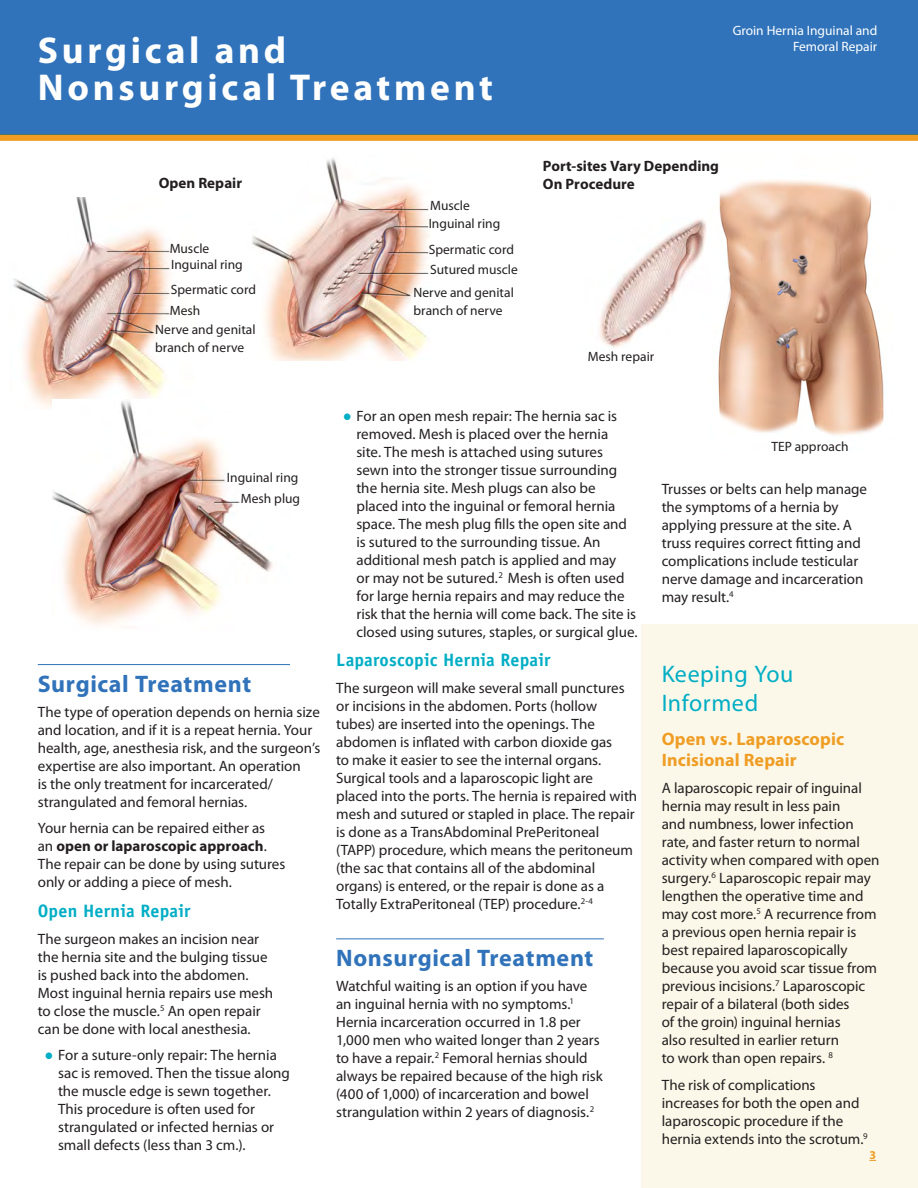
<style>
.page{position:relative;width:918px;height:1188px;background:#fff}
.page>*{position:absolute;margin:0;border:0;box-sizing:border-box;transform-origin:0 0}
.t1{font:700 37.5px/37.5px "Myriad Pro";letter-spacing:.1em;color:#fff}
.t2{font:700 24px "Myriad Pro";letter-spacing:.025em;color:#3073ba}
.t3{font:24px/28.5px "Myriad Pro";letter-spacing:.02em;color:#00aec5}
.t4{font:700 18px "Officina Sans Std";letter-spacing:.01em;color:#00aec5}
.t5{font:700 18px/21px "Myriad Pro";letter-spacing:.005em;color:#f09d24}
.t6{font:15px/18px "Myriad Pro";letter-spacing:-.005em;color:#231f20}
.t7{font:700 15px/18px "Myriad Pro";letter-spacing:.005em;color:#231f20}
.t8{font:13.5px/21px "Myriad Pro";color:#231f20}
.t9{font:13.5px/16.2px "Myriad Pro";color:#fff;text-align:right}
.t10{font:700 12px "Myriad Pro";color:#f09d24}
.s1{font-weight:700}
.s2{font-family:"Century Schoolbook";color:#00aec5}
</style>
<div class="page">
<div style="left:642px;top:624px;width:276px;height:564px;background:#fbf8e9"></div>
<hr style="left:38px;top:664px;width:252px;height:1px;background:#3073ba">
<div style="left:0;top:0;width:918px;height:135px;background:#3073ba"></div>
<img style="left:13px;top:197px;width:157px;height:211px">
<img style="left:53px;top:400px;width:220px;height:226px">
<img style="left:252px;top:158px;width:178px;height:202px">
<hr style="left:336px;top:938px;width:268px;height:1px;background:#3073ba">
<img style="left:718px;top:180px;width:166px;height:256px">
<img style="left:599px;top:219px;width:108px;height:129px">
<div style="left:0;top:135px;width:918px;height:6px;background:#f09d24"></div>
<svg style="left:0;top:134px;width:918px;height:1px"></svg>
<p class="t1" style="left:38px;top:30px;width:457px">Surgical and<br>Nonsurgical Treatment</p>
<p class="t9" style="left:733px;top:22px;width:146px">Groin Hernia Inguinal and<br>Femoral Repair</p>
<p class="t7" style="left:159px;top:174px;width:85px">Open Repair</p>
<p class="t8" style="left:170px;top:240px;width:75px;line-height:16.5px">Muscle<br>Inguinal ring</p>
<p class="t8" style="left:170px;top:279px;width:88px">Spermatic cord<br>Mesh</p>
<p class="t8" style="left:155px;top:321px;width:102px;line-height:18px">Nerve and genital branch of nerve</p>
<p class="t8" style="left:429px;top:196px;width:73px;line-height:17.7px">Muscle<br>Inguinal ring</p>
<p class="t8" style="left:429px;top:238px;width:91px">Spermatic cord<br>Sutured muscle</p>
<p class="t8" style="left:413px;top:283px;width:102px;line-height:18px">Nerve and genital branch of nerve</p>
<p class="t7" style="left:543px;top:156px;width:178px">Port-sites Vary Depending<br>On Procedure</p>
<p class="t8" style="left:588px;top:346px;width:68px">Mesh repair</p>
<p class="t8" style="left:227px;top:467px;width:75px;text-align:right">Inguinal ring<br>Mesh plug</p>
<p class="t2" style="left:38px;top:668px;width:215px">Surgical Treatment</p>
<p class="t6" style="left:38px;top:702px;width:284px">The type of operation depends on hernia size and location, and if it is a repeat hernia. Your health, age, anesthesia risk, and the surgeon’s expertise are also important. An operation<br>is the only treatment for incarcerated/ strangulated and femoral hernias.</p>
<p class="t6" style="left:38px;top:819px;width:249px">Your hernia can be repaired either as<br>an <span class="s1">open or laparoscopic approach</span>.<br>The repair can be done by using sutures only or adding a piece of mesh.</p>
<p class="t4" style="left:38px;top:900px;width:154px">Open Hernia Repair</p>
<p class="t6" style="left:38px;top:929px;width:237px">The surgeon makes an incision near the hernia site and the bulging tissue is pushed back into the abdomen.<br>Most inguinal hernia repairs use mesh to close the muscle.<sup>5</sup> An open repair can be done with local anesthesia.</p>
<p class="t6" style="left:58px;top:1046px;width:233px;text-indent:-14px"><span class="s2">●</span> For a suture-only repair: The hernia sac is removed. Then the tissue along the muscle edge is sewn together.<br>This procedure is often used for strangulated or infected hernias or small defects (less than 3 cm.).</p>
<p class="t6" style="left:356px;top:406px;width:283px;text-indent:-14px"><span class="s2">●</span> For an open mesh repair: The hernia sac is removed. Mesh is placed over the hernia<br>site. The mesh is attached using sutures sewn into the stronger tissue surrounding the hernia site. Mesh plugs can also be placed into the inguinal or femoral hernia space. The mesh plug fills the open site and is sutured to the surrounding tissue. An additional mesh patch is applied and may<br>or may not be sutured.<sup>2</sup> Mesh is often used for large hernia repairs and may reduce the risk that the hernia will come back. The site is closed using sutures, staples, or surgical glue.</p>
<p class="t4" style="left:336px;top:649px;width:216px">Laparoscopic Hernia Repair</p>
<p class="t6" style="left:336px;top:679px;width:303px">The surgeon will make several small punctures or incisions in the abdomen. Ports (hollow tubes) are inserted into the openings. The abdomen is inflated with carbon dioxide gas<br>to make it easier to see the internal organs.<br>Surgical tools and a laparoscopic light are placed into the ports. The hernia is repaired with mesh and sutured or stapled in place. The repair is done as a TransAbdominal PrePeritoneal (TAPP) procedure, which means the peritoneum (the sac that contains all of the abdominal organs) is entered, or the repair is done as a Totally ExtraPeritoneal (TEP) procedure.<sup>2-4</sup></p>
<p class="t2" style="left:336px;top:943px;width:259px">Nonsurgical Treatment</p>
<p class="t6" style="left:336px;top:977px;width:268px">Watchful waiting is an option if you have an inguinal hernia with no symptoms.<sup>1<br></sup>Hernia incarceration occurred in 1.8 per 1,000 men who waited longer than 2 years to have a repair.<sup>2</sup> Femoral hernias should always be repaired because of the high risk (400 of 1,000) of incarceration and bowel strangulation within 2 years of diagnosis.<sup>2</sup></p>
<p class="t8" style="left:771px;top:436px;width:79px">TEP approach</p>
<p class="t6" style="left:662px;top:480px;width:207px">Trusses or belts can help manage the symptoms of a hernia by applying pressure at the site. A truss requires correct fitting and complications include testicular nerve damage and incarceration may result.<sup>4</sup></p>
<p class="t3" style="left:662px;top:660px;width:133px">Keeping You<br>Informed</p>
<p class="t5" style="left:662px;top:728px;width:184px">Open vs. Laparoscopic<br>Incisional Repair</p>
<p class="t6" style="left:662px;top:779px;width:219px">A laparoscopic repair of inguinal hernia may result in less pain<br>and numbness, lower infection rate, and faster return to normal activity when compared with open surgery.<sup>6</sup> Laparoscopic repair may lengthen the operative time and may cost more.<sup>5</sup> A recurrence from a previous open hernia repair is best repaired laparoscopically because you avoid scar tissue from previous incisions.<sup>7</sup> Laparoscopic repair of a bilateral (both sides<br>of the groin) inguinal hernias<br>also resulted in earlier return<br>to work than open repairs. <sup>8</sup></p>
<p class="t6" style="left:662px;top:1075px;width:207px">The risk of complications increases for both the open and laparoscopic procedure if the hernia extends into the scrotum.<sup>9</sup></p>
<p class="t10" style="left:869px;top:1147px;width:8px">3</p>
</div>
